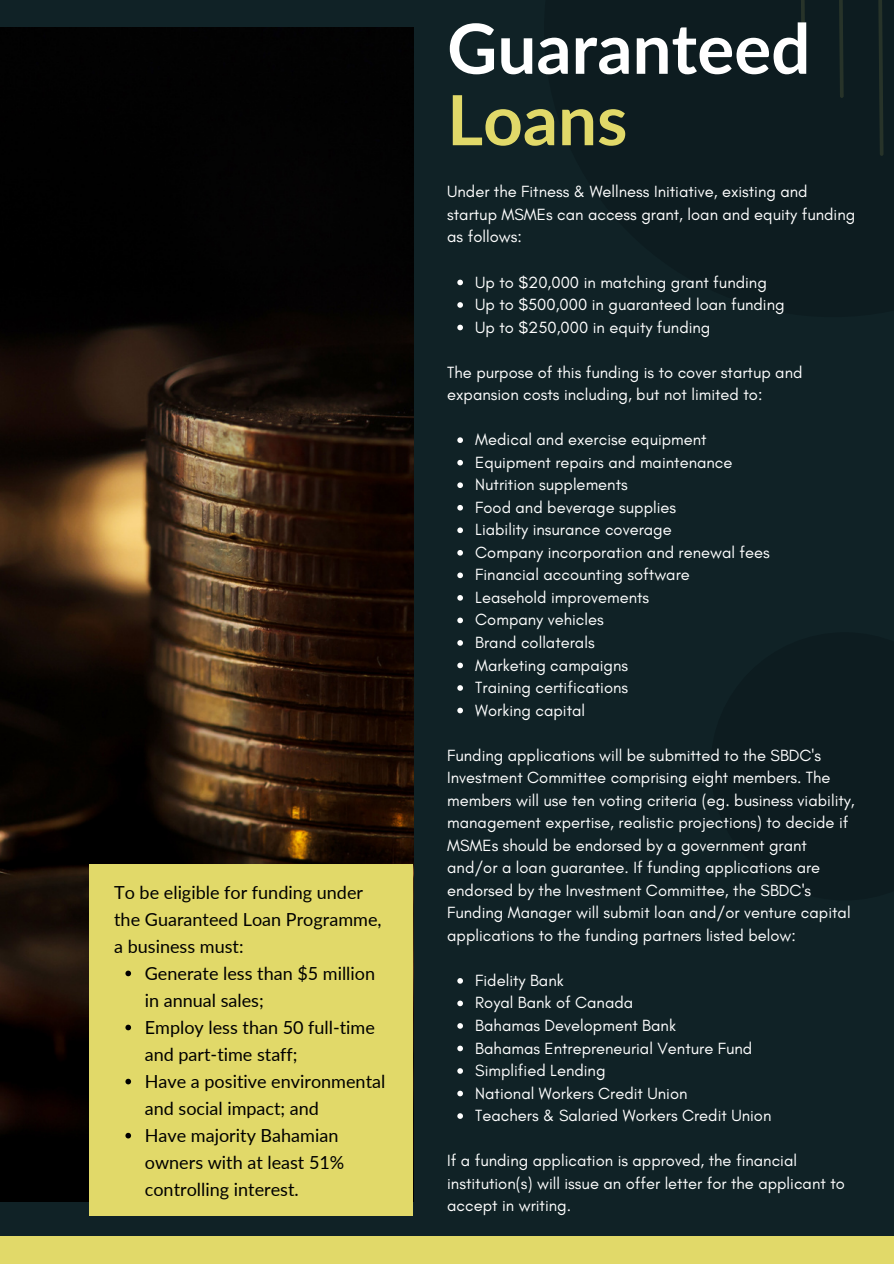
<style>
.page{position:relative;width:894px;height:1264px;background:#fff}
.page>*{position:absolute;margin:0;border:0;box-sizing:border-box;transform-origin:0 0}
.t1{font:700 69.15px "Lato";color:#fff}
.t2{font:700 69.15px "Lato";color:#e1d969}
.t3{font:18px/27px "Lato";color:#000}
.t4{font:16.5px/22.5px "Glacial Indifference";color:#fff}
</style>
<div class="page">
<div style="left:0;top:0;width:893px;height:1263px;background:#102226"></div>
<div style="left:0;top:1236px;width:893px;height:27px;background:#e1d969"></div>
<img style="left:0;top:27px;width:413px;height:1174px">
<div style="left:544px;top:0;width:349px;height:317px;background:#0d1c20"></div>
<div style="left:89px;top:864px;width:324px;height:350px;background:#e1d969"></div>
<svg style="left:801px;top:0;width:83px;height:156px"></svg>
<svg style="left:457px;top:279px;width:6px;height:6px"></svg>
<svg style="left:457px;top:302px;width:6px;height:6px"></svg>
<svg style="left:457px;top:325px;width:6px;height:5px"></svg>
<svg style="left:457px;top:437px;width:6px;height:6px"></svg>
<svg style="left:457px;top:460px;width:6px;height:5px"></svg>
<svg style="left:457px;top:482px;width:6px;height:6px"></svg>
<svg style="left:457px;top:505px;width:6px;height:5px"></svg>
<svg style="left:457px;top:527px;width:6px;height:6px"></svg>
<svg style="left:457px;top:550px;width:6px;height:5px"></svg>
<svg style="left:457px;top:572px;width:6px;height:6px"></svg>
<svg style="left:457px;top:595px;width:6px;height:5px"></svg>
<svg style="left:457px;top:617px;width:6px;height:6px"></svg>
<svg style="left:457px;top:640px;width:6px;height:5px"></svg>
<svg style="left:457px;top:662px;width:6px;height:6px"></svg>
<svg style="left:457px;top:685px;width:6px;height:5px"></svg>
<svg style="left:457px;top:707px;width:6px;height:6px"></svg>
<svg style="left:457px;top:978px;width:6px;height:5px"></svg>
<svg style="left:457px;top:1000px;width:6px;height:6px"></svg>
<svg style="left:457px;top:1023px;width:6px;height:5px"></svg>
<svg style="left:457px;top:1045px;width:6px;height:6px"></svg>
<svg style="left:457px;top:1068px;width:6px;height:5px"></svg>
<svg style="left:457px;top:1090px;width:6px;height:6px"></svg>
<svg style="left:457px;top:1113px;width:6px;height:5px"></svg>
<svg style="left:125px;top:970px;width:6px;height:6px"></svg>
<svg style="left:125px;top:1024px;width:6px;height:6px"></svg>
<svg style="left:125px;top:1078px;width:6px;height:6px"></svg>
<svg style="left:125px;top:1132px;width:6px;height:6px"></svg>
<p class="t3" style="left:114px;top:878px;width:269px">To be eligible for funding under the Guaranteed Loan Programme, a business must:</p>
<p class="t3" style="left:145px;top:959px;width:232px">Generate less than $5 million in annual sales;</p>
<p class="t3" style="left:145px;top:1013px;width:231px">Employ less than 50 full-time and part-time staff;</p>
<p class="t3" style="left:145px;top:1067px;width:242px">Have a positive environmental and social impact; and</p>
<p class="t3" style="left:145px;top:1121px;width:201px">Have majority Bahamian owners with at least 51% controlling interest.</p>
<p class="t1" style="left:447px;top:6px;width:364px">Guaranteed</p>
<p class="t2" style="left:447px;top:77px;width:182px">Loans</p>
<p class="t4" style="left:447px;top:180px;width:409px">Under the Fitness &amp; Wellness Initiative, existing and startup MSMEs can access grant, loan and equity funding as follows:</p>
<p class="t4" style="left:475px;top:270px;width:293px">Up to $20,000 in matching grant funding</p>
<p class="t4" style="left:475px;top:293px;width:311px">Up to $500,000 in guaranteed loan funding</p>
<p class="t4" style="left:475px;top:315px;width:237px">Up to $250,000 in equity funding</p>
<p class="t4" style="left:447px;top:360px;width:357px">The purpose of this funding is to cover startup and expansion costs including, but not limited to:</p>
<p class="t4" style="left:475px;top:428px;width:233px">Medical and exercise equipment</p>
<p class="t4" style="left:475px;top:451px;width:259px">Equipment repairs and maintenance</p>
<p class="t4" style="left:475px;top:473px;width:154px">Nutrition supplements</p>
<p class="t4" style="left:475px;top:496px;width:202px">Food and beverage supplies</p>
<p class="t4" style="left:475px;top:518px;width:198px">Liability insurance coverage</p>
<p class="t4" style="left:475px;top:541px;width:296px">Company incorporation and renewal fees</p>
<p class="t4" style="left:475px;top:563px;width:216px">Financial accounting software</p>
<p class="t4" style="left:475px;top:586px;width:175px">Leasehold improvements</p>
<p class="t4" style="left:475px;top:608px;width:130px">Company vehicles</p>
<p class="t4" style="left:475px;top:631px;width:121px">Brand collaterals</p>
<p class="t4" style="left:475px;top:653px;width:154px">Marketing campaigns</p>
<p class="t4" style="left:475px;top:676px;width:154px">Training certifications</p>
<p class="t4" style="left:475px;top:698px;width:111px">Working capital</p>
<p class="t4" style="left:447px;top:743px;width:409px">Funding applications will be submitted to the SBDC's Investment Committee comprising eight members. The members will use ten voting criteria (eg. business viability, management expertise, realistic projections) to decide if MSMEs should be endorsed by a government grant and/or a loan guarantee. If funding applications are endorsed by the Investment Committee, the SBDC's Funding Manager will submit loan and/or venture capital applications to the funding partners listed below:</p>
<p class="t4" style="left:475px;top:968px;width:90px">Fidelity Bank</p>
<p class="t4" style="left:475px;top:991px;width:159px">Royal Bank of Canada</p>
<p class="t4" style="left:475px;top:1013px;width:202px">Bahamas Development Bank</p>
<p class="t4" style="left:475px;top:1036px;width:278px">Bahamas Entrepreneurial Venture Fund</p>
<p class="t4" style="left:475px;top:1059px;width:132px">Simplified Lending</p>
<p class="t4" style="left:475px;top:1081px;width:214px">National Workers Credit Union</p>
<p class="t4" style="left:475px;top:1104px;width:297px">Teachers &amp; Salaried Workers Credit Union</p>
<p class="t4" style="left:447px;top:1149px;width:399px">If a funding application is approved, the financial institution(s) will issue an offer letter for the applicant to accept in writing.</p>
</div>
